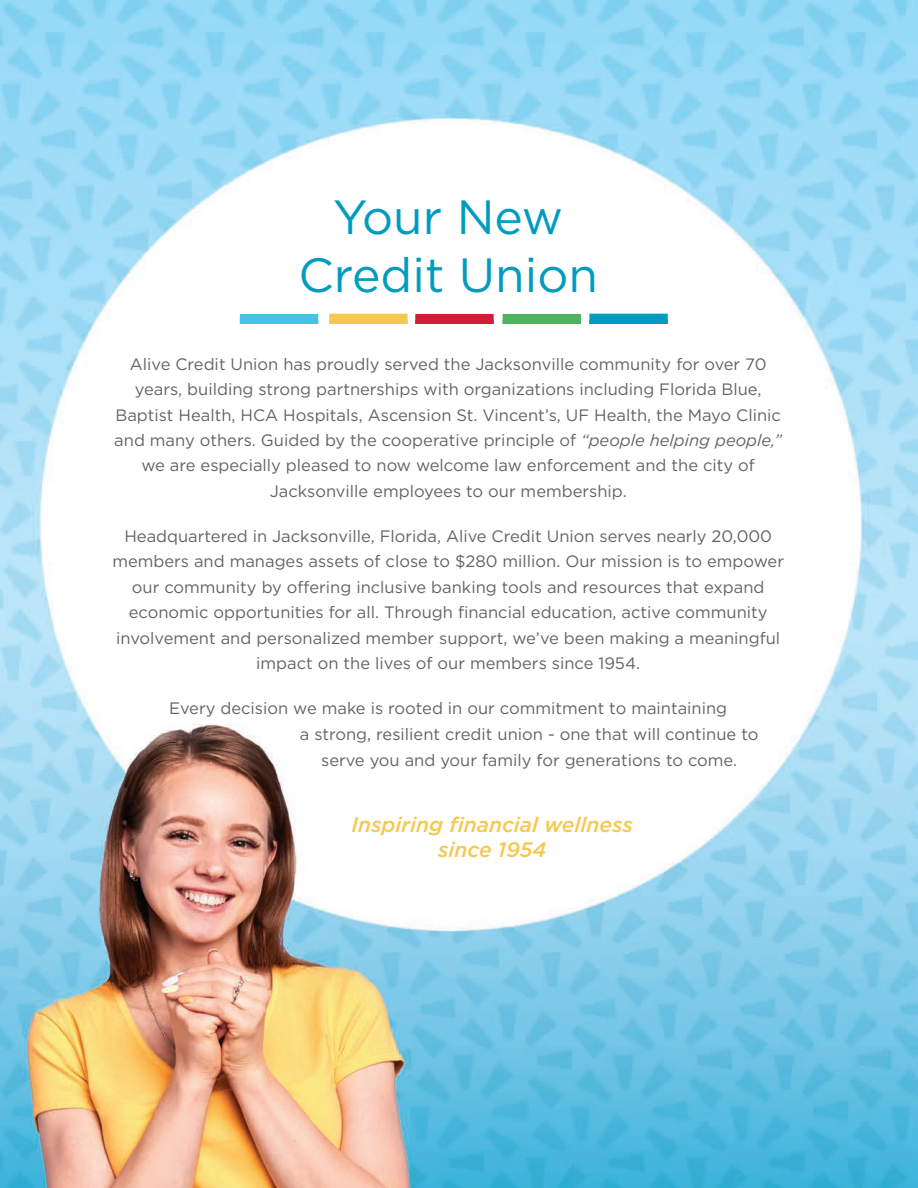
<style>
.page{position:relative;width:918px;height:1188px;background:#fff}
.page>*{position:absolute;margin:0;border:0;box-sizing:border-box;transform-origin:0 0}
.t1{font:48px "Gotham HTF";color:#009cbf}
.t2{font:italic 500 21px "Gotham HTF";color:#f5c94f}
.t3{font:16.5px/25.5px "Gotham HTF";color:#636366;text-align:center}
.s1{font-style:italic}
</style>
<div class="page">
<img style="left:0;top:0;width:918px;height:1188px">
<img style="left:917px;top:229px;width:1px;height:507px">
<div style="left:415px;top:314px;width:79px;height:12px;background:#cf1f37"></div>
<div style="left:329px;top:314px;width:79px;height:11px;background:#f5c94f"></div>
<div style="left:503px;top:314px;width:78px;height:12px;background:#50b45e"></div>
<div style="left:240px;top:314px;width:78px;height:12px;background:#43c6e6"></div>
<div style="left:589px;top:314px;width:79px;height:11px;background:#009cbf"></div>
<div style="left:231px;top:324px;width:448px;height:9px;background:#fff"></div>
<p class="t1" style="left:333px;top:190px;width:231px">Your New</p>
<p class="t1" style="left:298px;top:248px;width:301px">Credit Union</p>
<p class="t3" style="left:114px;top:351px;width:669px">Alive Credit Union has proudly served the Jacksonville community for over 70 years, building strong partnerships with organizations including Florida Blue, Baptist Health, HCA Hospitals, Ascension St. Vincent’s, UF Health, the Mayo Clinic and many others. Guided by the cooperative principle of <span class="s1">“people helping people,” </span>we are especially pleased to now welcome law enforcement and the city of Jacksonville employees to our membership.</p>
<p class="t3" style="left:112px;top:523px;width:673px">Headquartered in Jacksonville, Florida, Alive Credit Union serves nearly 20,000 members and manages assets of close to $280 million. Our mission is to empower our community by offering inclusive banking tools and resources that expand economic opportunities for all. Through financial education, active community involvement and personalized member support, we’ve been making a meaningful impact on the lives of our members since 1954.</p>
<p class="t3" style="left:169px;top:696px;width:560px">Every decision we make is rooted in our commitment to maintaining</p>
<p class="t3" style="left:300px;top:721px;width:460px">a strong, resilient credit union - one that will continue to serve you and your family for generations to come.</p>
<p class="t2" style="left:352px;top:812px;width:283px">Inspiring financial wellness</p>
<p class="t2" style="left:438px;top:838px;width:110px">since 1954</p>
</div>
